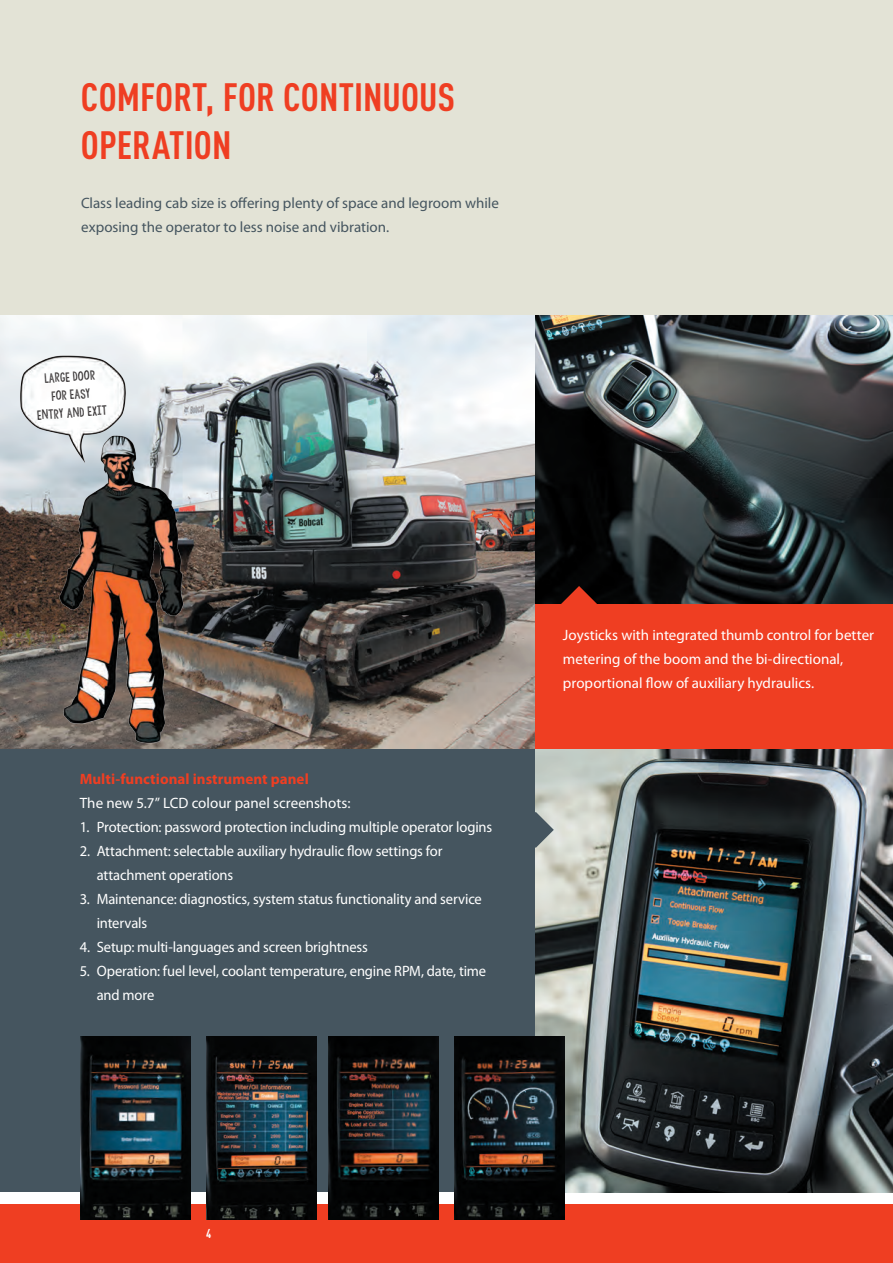
<style>
.page{position:relative;width:893px;height:1263px;background:#fff}
.page>*{position:absolute;margin:0;border:0;box-sizing:border-box;transform-origin:0 0}
.t1{font:700 condensed 39px/48px "DIN Pro";color:#ef3e22}
.t2{font:15px/24px "Myriad Pro";letter-spacing:-.01em;color:#fff}
.t3{font:15px/24px "Myriad Pro";color:#45555f}
.t4{font:700 15px "Myriad Pro";letter-spacing:.005em;color:#ef3e22}
.t5{font:700 condensed 12.75px "DIN Pro";color:#fff}
.t6{font:10.5px/18px "KG Allof Me";color:#231f20;text-align:center}
</style>
<div class="page">
<div style="left:0;top:1204px;width:893px;height:59px;background:#ef3e22"></div>
<div style="left:0;top:0;width:893px;height:316px;background:#e3e3d6"></div>
<div style="left:0;top:748px;width:554px;height:444px;background:#45555f"></div>
<img style="left:0;top:315px;width:536px;height:433px">
<img style="left:41px;top:429px;width:148px;height:315px">
<img style="left:10px;top:339px;width:125px;height:127px">
<img style="left:536px;top:748px;width:357px;height:444px">
<img style="left:81px;top:1036px;width:110px;height:183px">
<img style="left:206px;top:1036px;width:110px;height:183px">
<img style="left:329px;top:1036px;width:110px;height:183px">
<img style="left:454px;top:1036px;width:110px;height:183px">
<img style="left:536px;top:315px;width:357px;height:289px">
<svg style="left:561px;top:586px;width:36px;height:18px"></svg>
<div style="left:536px;top:604px;width:357px;height:144px;background:#ef3e22"></div>
<svg style="left:535px;top:812px;width:19px;height:36px"></svg>
<h1 class="t1" style="left:81px;top:69px;width:375px">COMFORT, FOR CONTINUOUS<br>OPERATION</h1>
<p class="t3" style="left:81px;top:191px;width:420px">Class leading cab size is offering plenty of space and legroom while exposing the operator to less noise and vibration.</p>
<p class="t6" style="left:34px;top:370px;width:72px;rotate:-4deg">Large door<br>for easy<br>entry and exit</p>
<p class="t4" style="left:80px;top:769px;width:231px">Multi-functional instrument panel</p>
<p class="t2" style="left:80px;top:791px;width:272px">The new 5.7” LCD colour panel screenshots:</p>
<p class="t2" style="left:80px;top:815px;width:414px">1. Protection: password protection including multiple operator logins</p>
<p class="t2" style="left:97px;top:839px;width:347px;text-indent:-17px">2. Attachment: selectable auxiliary hydraulic flow settings for attachment operations</p>
<p class="t2" style="left:97px;top:887px;width:387px;text-indent:-17px">3. Maintenance: diagnostics, system status functionality and service intervals</p>
<p class="t2" style="left:80px;top:935px;width:290px">4. Setup: multi-languages and screen brightness</p>
<p class="t2" style="left:97px;top:959px;width:391px;text-indent:-17px">5. Operation: fuel level, coolant temperature, engine RPM, date, time and more</p>
<p class="t2" style="left:563px;top:623px;width:313px">Joysticks with integrated thumb control for better metering of the boom and the bi-directional, proportional flow of auxiliary hydraulics.</p>
<p class="t5" style="left:206px;top:1224px;width:7px">4</p>
</div>
